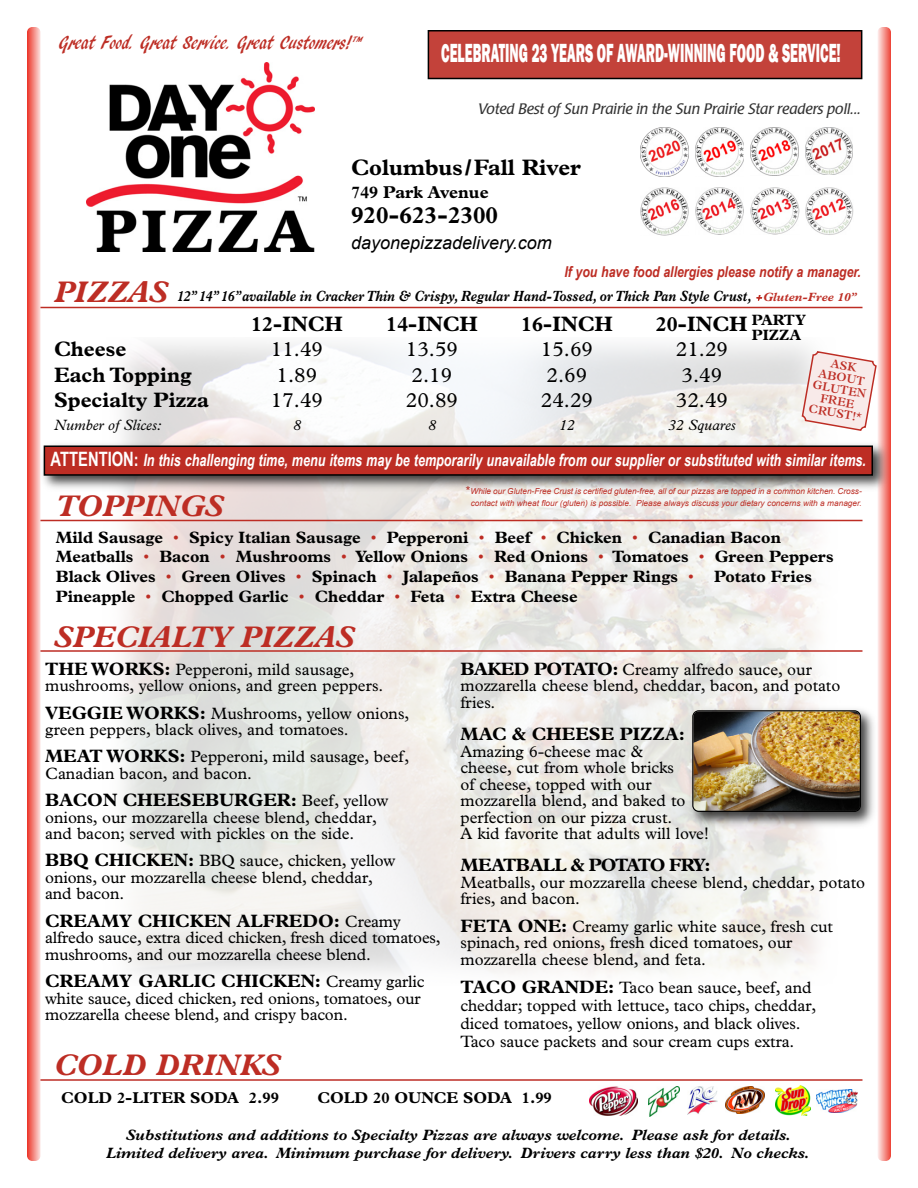
<style>
.page{position:relative;width:918px;height:1188px;background:#fff}
.page>*{position:absolute;margin:0;border:0;box-sizing:border-box;transform-origin:0 0}
.t1{font:italic 700 30px "Plantin";color:#bd2d24}
.t2{font:800 27px "Franklin Gothic";color:#fff;scale:.5 1}
.t3{font:700 24px "Plantin";color:#000}
.t4{font:700 22.5px "Plantin";color:#000}
.t5{font:700 21px "Plantin";color:#000}
.t6{font:21px "Plantin";color:#000}
.t7{font:19.8px "ARBLANCA";color:#bd2d24;scale:.83 1}
.t8{font:700 18px "Plantin";color:#000}
.t9{font:italic 18px "Arial";color:#000}
.t10{font:700 18px "Plantin";letter-spacing:-.05em;color:#000}
.t11{font:700 17.25px "Plantin";color:#000}
.t12{font:italic 700 16.95px "Arial Narrow";color:#fff;scale:.91 1}
.t13{font:16.5px/16.5px "Plantin";color:#000}
.t14{font:700 16.5px/19.8px "Plantin";color:#000}
.t15{font:700 15.75px "Plantin";color:#000}
.t16{font:italic 700 15px/18px "Plantin";color:#000;text-align:center}
.t17{font:italic 15px "Poppl Laudatio";color:#333}
.t18{font:italic 700 15px "Arial Narrow";color:#bd2d24}
.t19{font:italic 15px "Plantin";color:#000}
.t20{font:700 15px/15px "Plantin";color:#000}
.t21{font:italic 700 14.85px "Plantin";color:#000;scale:.83 1}
.t22{font:600 12px/12px "Plantin";color:#bd2d24;text-align:center}
.t23{font:italic 8.25px/11.7px "Arial";color:#bd2d24;text-align:center}
.t24{font:8.25px "ARBLANCA";color:#bd2d24}
.s1{font-size:16.5px}
.s2{font-size:30px;color:#bd2d24}
.s3{font-family:"Quigley Wiggly";font-weight:400;font-size:12px;color:#bd2d24}
.s4{font-size:12px;color:#bd2d24}
.s5{font-style:normal;font-size:19.8px}
.s6{font-style:normal;font-size:18px}
.s7{font-style:normal;font-size:12px}
.s8{font-weight:400;color:#bd2d24}
.s9{font-weight:700;font-size:18px}
.s10{font-weight:400;font-size:16.5px}
</style>
<div class="page">
<img style="left:40px;top:338px;width:652px;height:648px">
<hr style="left:34px;top:650px;width:828px;height:2px;background:#bd2d24">
<img style="left:87px;top:63px;width:227px;height:188px">
<img style="left:687px;top:1090px;width:5px;height:25px">
<hr style="left:34px;top:1079px;width:828px;height:2px;background:#bd2d24">
<hr style="left:34px;top:307px;width:828px;height:1px;background:#bd2d24">
<hr style="left:35px;top:520px;width:828px;height:1px;background:#bd2d24">
<img style="left:589px;top:1086px;width:48px;height:29px">
<img style="left:649px;top:1086px;width:31px;height:31px">
<img style="left:685px;top:704px;width:7px;height:127px">
<svg style="left:692px;top:27px;width:199px;height:1134px"></svg>
<div style="left:429px;top:32px;width:432px;height:46px;background:#c3423a"></div>
<div style="left:428px;top:30px;width:434px;height:49px;border:2px solid #000"></div>
<img style="left:751px;top:187px;width:48px;height:47px">
<img style="left:696px;top:187px;width:48px;height:48px">
<img style="left:640px;top:187px;width:49px;height:48px">
<img style="left:805px;top:187px;width:48px;height:48px">
<img style="left:696px;top:128px;width:48px;height:48px">
<img style="left:640px;top:128px;width:49px;height:48px">
<img style="left:751px;top:128px;width:48px;height:47px">
<img style="left:805px;top:128px;width:47px;height:47px">
<img style="left:40px;top:438px;width:851px;height:57px">
<div style="left:45px;top:447px;width:827px;height:27px;background:#bd2d24"></div>
<div style="left:44px;top:446px;width:829px;height:30px;border:2px solid #000"></div>
<svg style="left:27px;top:27px;width:13px;height:1134px;background:#f3867f"></svg>
<p class="t7" style="left:59px;top:31px;width:354px">Great Food<span class="s1">.</span> Great Service<span class="s1">.</span> Great Customers!</p>
<p class="t24" style="left:353px;top:34px;width:12px">TM</p>
<h2 class="t2" style="left:441px;top:37px;width:801px">CELEBRATING 23 YEARS OF AWARD-WINNING FOOD &amp; SERVICE!</h2>
<p class="t17" style="left:478px;top:103px;width:384px">Voted Best of Sun Prairie in the Sun Prairie Star readers poll...</p>
<h3 class="t4" style="left:351px;top:159px;width:231px">Columbus/Fall River</h3>
<p class="t11" style="left:351px;top:186px;width:139px">749 Park Avenue</p>
<h3 class="t3" style="left:351px;top:207px;width:149px">920-623-2300</h3>
<p class="t9" style="left:351px;top:232px;width:202px">dayonepizzadelivery.com</p>
<p class="t18" style="left:564px;top:263px;width:298px">If you have food allergies please notify a manager.</p>
<p class="t21" style="left:54px;top:291px;width:970px"><span class="s2">PIZZAS</span> 12” 14” 16”available in Cracker Thin &amp; Crispy, Regular Hand-Tossed, or Thick Pan Style Crust, <span class="s3">+</span> <span class="s4">Gluten-Free 10”</span></p>
<p class="t5" style="left:251px;top:317px;width:93px">12-INCH</p>
<p class="t5" style="left:386px;top:317px;width:93px">14-INCH</p>
<p class="t5" style="left:521px;top:317px;width:93px">16-INCH</p>
<p class="t5" style="left:656px;top:317px;width:93px">20-INCH</p>
<p class="t5" style="left:54px;top:342px;width:74px">Cheese</p>
<p class="t6" style="left:271px;top:342px;width:54px">11.49</p>
<p class="t6" style="left:406px;top:342px;width:54px">13.59</p>
<p class="t6" style="left:541px;top:342px;width:54px">15.69</p>
<p class="t6" style="left:676px;top:342px;width:54px">21.29</p>
<p class="t5" style="left:54px;top:367px;width:139px">Each Topping</p>
<p class="t6" style="left:277px;top:367px;width:42px">1.89</p>
<p class="t6" style="left:412px;top:367px;width:42px">2.19</p>
<p class="t6" style="left:547px;top:367px;width:42px">2.69</p>
<p class="t6" style="left:682px;top:367px;width:42px">3.49</p>
<p class="t5" style="left:54px;top:393px;width:157px">Specialty Pizza</p>
<p class="t6" style="left:271px;top:393px;width:54px">17.49</p>
<p class="t6" style="left:406px;top:393px;width:54px">20.89</p>
<p class="t6" style="left:541px;top:393px;width:54px">24.29</p>
<p class="t6" style="left:676px;top:393px;width:54px">32.49</p>
<p class="t19" style="left:54px;top:419px;width:109px">Number of Slices:</p>
<p class="t19" style="left:293px;top:419px;width:9px">8</p>
<p class="t19" style="left:428px;top:419px;width:9px">8</p>
<p class="t19" style="left:559px;top:419px;width:17px">12</p>
<p class="t19" style="left:668px;top:419px;width:69px">32 Squares</p>
<p class="t20" style="left:752px;top:314px;width:56px">PARTY<br>PIZZA</p>
<p class="t22" style="left:818px;top:356px;width:56px;rotate:10deg">ASK<br>ABOUT<br>GLUTEN<br>FREE<br>CRUST!*</p>
<p class="t12" style="left:51px;top:450px;width:898px"><span class="s5">ATTENTION</span><span class="s6">:</span> In this challenging time, menu items may be temporarily unavailable from our supplier or substituted with similar items.</p>
<h1 class="t1" style="left:56px;top:495px;width:169px">TOPPINGS</h1>
<p class="t23" style="left:466px;top:485px;width:397px"><span class="s7">*</span>While our Gluten-Free Crust is certified gluten-free, all of our pizzas are topped in a common kitchen. Cross&shy;contact with wheat flour (gluten) is possible. Please always discuss your dietary concerns with a manager.</p>
<p class="t14" style="left:56px;top:529px;width:779px">Mild Sausage <span class="s8">•</span> Spicy Italian Sausage <span class="s8">•</span> Pepperoni <span class="s8">•</span> Beef <span class="s8">•</span> Chicken <span class="s8">•</span> Canadian Bacon Meatballs <span class="s8">•</span> Bacon <span class="s8">•</span> Mushrooms <span class="s8">•</span> Yellow Onions <span class="s8">•</span> Red Onions <span class="s8">•</span> Tomatoes <span class="s8">•</span> Green Peppers Black Olives <span class="s8">•</span> Green Olives <span class="s8">•</span> Spinach <span class="s8">•</span> Jalapeños <span class="s8">•</span> Banana Pepper Rings <span class="s8">•</span> Potato Fries Pineapple <span class="s8">•</span> Chopped Garlic <span class="s8">•</span> Cheddar <span class="s8">•</span> Feta <span class="s8">•</span> Extra Cheese</p>
<h1 class="t1" style="left:54px;top:626px;width:302px">SPECIALTY PIZZAS</h1>
<p class="t13" style="left:45px;top:662px;width:340px"><span class="s9">THE WORKS:</span> Pepperoni, mild sausage, mushrooms, yellow onions, and green peppers.</p>
<p class="t13" style="left:45px;top:706px;width:366px"><span class="s9">VEGGIE WORKS:</span> Mushrooms, yellow onions, green peppers, black olives, and tomatoes.</p>
<p class="t13" style="left:45px;top:750px;width:366px"><span class="s9">MEAT WORKS:</span> Pepperoni, mild sausage, beef,<br>Canadian bacon, and bacon.</p>
<p class="t8" style="left:45px;top:794px;width:345px">BACON CHEESEBURGER: <span class="s10">Beef, yellow</span></p>
<p class="t13" style="left:45px;top:810px;width:333px">onions, our mozzarella cheese blend, cheddar, and bacon; served with pickles on the side.</p>
<p class="t13" style="left:45px;top:854px;width:352px"><span class="s9">BBQ CHICKEN:</span> BBQ sauce, chicken, yellow onions, our mozzarella cheese blend, cheddar, and bacon.</p>
<p class="t8" style="left:45px;top:914px;width:357px">CREAMY CHICKEN ALFREDO: <span class="s10">Creamy</span></p>
<p class="t13" style="left:45px;top:931px;width:397px">alfredo sauce, extra diced chicken, fresh diced tomatoes, mushrooms, and our mozzarella cheese blend.</p>
<p class="t8" style="left:45px;top:974px;width:381px">CREAMY GARLIC CHICKEN: <span class="s10">Creamy garlic</span></p>
<p class="t13" style="left:45px;top:991px;width:377px">white sauce, diced chicken, red onions, tomatoes, our mozzarella cheese blend, and crispy bacon.</p>
<p class="t13" style="left:460px;top:662px;width:381px"><span class="s9">BAKED POTATO:</span> Creamy alfredo sauce, our mozzarella cheese blend, cheddar, bacon, and potato fries.</p>
<p class="t8" style="left:460px;top:728px;width:226px">MAC &amp; CHEESE PIZZA:</p>
<p class="t13" style="left:460px;top:744px;width:250px">Amazing 6-cheese mac &amp;<br>cheese, cut from whole bricks<br>of cheese, topped with our mozzarella blend, and baked to perfection on our pizza crust.<br>A kid favorite that adults will love!</p>
<p class="t10" style="left:460px;top:859px;width:252px">MEATBALL &amp; POTATO FRY:</p>
<p class="t13" style="left:460px;top:875px;width:406px">Meatballs, our mozzarella cheese blend, cheddar, potato fries, and bacon.</p>
<p class="t13" style="left:460px;top:919px;width:374px"><span class="s9">FETA ONE:</span> Creamy garlic white sauce, fresh cut spinach, red onions, fresh diced tomatoes, our mozzarella cheese blend, and feta.</p>
<p class="t13" style="left:460px;top:980px;width:357px;line-height:18px"><span class="s9">TACO GRANDE:</span> Taco bean sauce, beef, and cheddar; topped with lettuce, taco chips, cheddar, diced tomatoes, yellow onions, and black olives.<br>Taco sauce packets and sour cream cups extra.</p>
<h1 class="t1" style="left:54px;top:1054px;width:228px">COLD DRINKS</h1>
<p class="t15" style="left:61px;top:1092px;width:219px">COLD 2-LITER SODA 2.99</p>
<p class="t15" style="left:317px;top:1092px;width:236px">COLD 20 OUNCE SODA 1.99</p>
<p class="t16" style="left:106px;top:1127px;width:705px">Substitutions and additions to Specialty Pizzas are always welcome. Please ask for details.<br>Limited delivery area. Minimum purchase for delivery. Drivers carry less than $20. No checks.</p>
</div>
